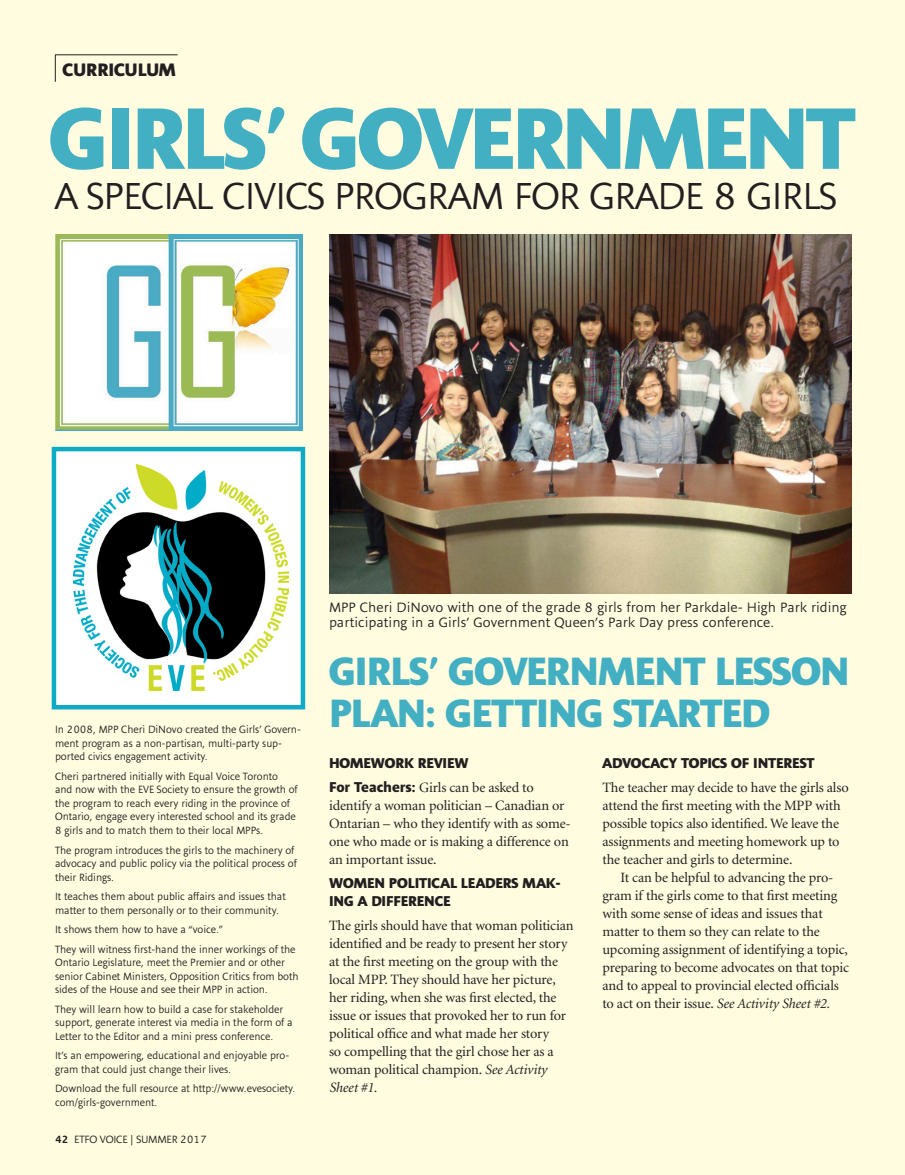
<style>
.page{position:relative;width:905px;height:1175px;background:#fff}
.page>*{position:absolute;margin:0;border:0;box-sizing:border-box;transform-origin:0 0}
.t1{font:700 87px "Alinea Sans";letter-spacing:-.04em;color:#43afc2}
.BODY{font:700 39.45px/41.4px "Alinea Sans";letter-spacing:-.025em;color:#43afc2}
.BODY-2{font:37.5px "Alinea Sans Normal";letter-spacing:-.025em;color:#231f20}
.t2{font:700 18px "Alinea Sans";letter-spacing:-.01em;color:#231f20}
.BODY-3{font:14.25px/18px "Minion";letter-spacing:-.01em;color:#231f20}
.BODY-4{font:700 14.25px/18px "Alinea Sans";letter-spacing:-.01em;color:#231f20}
.BODY-5{font:13.5px/15px "Alinea Sans Normal";color:#231f20}
.BODY-6{font:10.5px/13.5px "Alinea Sans Normal";letter-spacing:-.01em;color:#231f20;scale:.96 1}
.BODY-7{font:10.5px "Alinea Sans Normal";letter-spacing:-.01em;color:#231f20}
.s1{font-family:"Alinea Sans";font-weight:500}
.s2{font-family:"Alinea Sans";font-weight:700}
.s3{font-style:italic}
</style>
<div class="page">
<div style="left:0;top:0;width:904px;height:1174px;background:#fffce0"></div>
<img style="left:329px;top:234px;width:522px;height:359px">
<svg style="left:55px;top:56px;width:1px;height:26px"></svg>
<hr style="left:55px;top:55px;width:122px;height:1px;background:#231f20">
<img style="left:55px;top:234px;width:248px;height:197px">
<div style="left:54px;top:449px;width:249px;height:258px;background:#fff"></div>
<img style="left:73px;top:464px;width:215px;height:226px">
<div style="left:52px;top:447px;width:253px;height:262px;border:4px solid #0fabc6"></div>
<p class="t2" style="left:63px;top:59px;width:115px">CURRICULUM</p>
<p class="t1" style="left:49px;top:86px;width:807px">GIRLS’ GOVERNMENT</p>
<p class="BODY-2" style="left:55px;top:174px;width:783px">A SPECIAL CIVICS PROGRAM FOR GRADE 8 GIRLS</p>
<p class="BODY-6" style="left:55px;top:723px;width:257px">In 2008, MPP Cheri DiNovo created the Girls’ Govern&shy;ment program as a non-partisan, multi-party sup&shy;ported civics engagement activity.</p>
<p class="BODY-6" style="left:55px;top:769px;width:254px">Cheri partnered initially with Equal Voice Toronto and now with the EVE Society to ensure the growth of the program to reach every riding in the province of Ontario, engage every interested school and its grade 8 girls and to match them to their local MPPs.</p>
<p class="BODY-6" style="left:55px;top:843px;width:253px">The program introduces the girls to the machinery of advocacy and public policy via the political process of their Ridings.</p>
<p class="BODY-6" style="left:55px;top:889px;width:242px">It teaches them about public affairs and issues that matter to them personally or to their community.</p>
<p class="BODY-6" style="left:55px;top:922px;width:176px">It shows them how to have a “voice.”</p>
<p class="BODY-6" style="left:55px;top:942px;width:255px">They will witness first-hand the inner workings of the Ontario Legislature, meet the Premier and or other senior Cabinet Ministers, Opposition Critics from both sides of the House and see their MPP in action.</p>
<p class="BODY-6" style="left:55px;top:1002px;width:249px">They will learn how to build a case for stakeholder support, generate interest via media in the form of a<br>Letter to the Editor and a mini press conference.</p>
<p class="BODY-6" style="left:55px;top:1048px;width:245px">It’s an empowering, educational and enjoyable pro&shy;gram that could just change their lives.</p>
<p class="BODY-6" style="left:55px;top:1081px;width:252px">Download the full resource at http://www.evesociety. com/girls-government.</p>
<p class="BODY-7" style="left:55px;top:1133px;width:154px"><span class="s1">42</span> ETFO VOICE | SUMMER 2017</p>
<p class="BODY-5" style="left:329px;top:600px;width:519px">MPP Cheri DiNovo with one of the grade 8 girls from her Parkdale- High Park riding participating in a Girls’ Government Queen’s Park Day press conference.</p>
<p class="BODY" style="left:329px;top:650px;width:522px">GIRLS’ GOVERNMENT LESSON<br>PLAN: GETTING STARTED</p>
<p class="BODY-4" style="left:329px;top:753px;width:141px">HOMEWORK REVIEW</p>
<p class="BODY-3" style="left:329px;top:778px;width:243px"><span class="s2">For Teachers:</span> Girls can be asked to identify a woman politician – Canadian or Ontarian – who they identify with as some&shy;one who made or is making a difference on an important issue.</p>
<p class="BODY-4" style="left:329px;top:873px;width:233px">WOMEN POLITICAL LEADERS MAK-<br>ING A DIFFERENCE</p>
<p class="BODY-3" style="left:329px;top:916px;width:246px">The girls should have that woman politician identified and be ready to present her story at the first meeting on the group with the local MPP. They should have her picture, her riding, when she was first elected, the issue or issues that provoked her to run for political office and what made her story<br>so compelling that the girl chose her as a woman political champion. <span class="s3">See Activity Sheet #1.</span></p>
<p class="BODY-4" style="left:602px;top:753px;width:214px">ADVOCACY TOPICS OF INTEREST</p>
<p class="BODY-3" style="left:602px;top:778px;width:248px">The teacher may decide to have the girls also attend the first meeting with the MPP with possible topics also identified. We leave the assignments and meeting homework up to the teacher and girls to determine.</p>
<p class="BODY-3" style="left:602px;top:868px;width:248px;text-indent:18px">It can be helpful to advancing the pro&shy;gram if the girls come to that first meeting with some sense of ideas and issues that matter to them so they can relate to the upcoming assignment of identifying a topic, preparing to become advocates on that topic and to appeal to provincial elected officials to act on their issue. <span class="s3">See Activity Sheet #2.</span></p>
</div>
